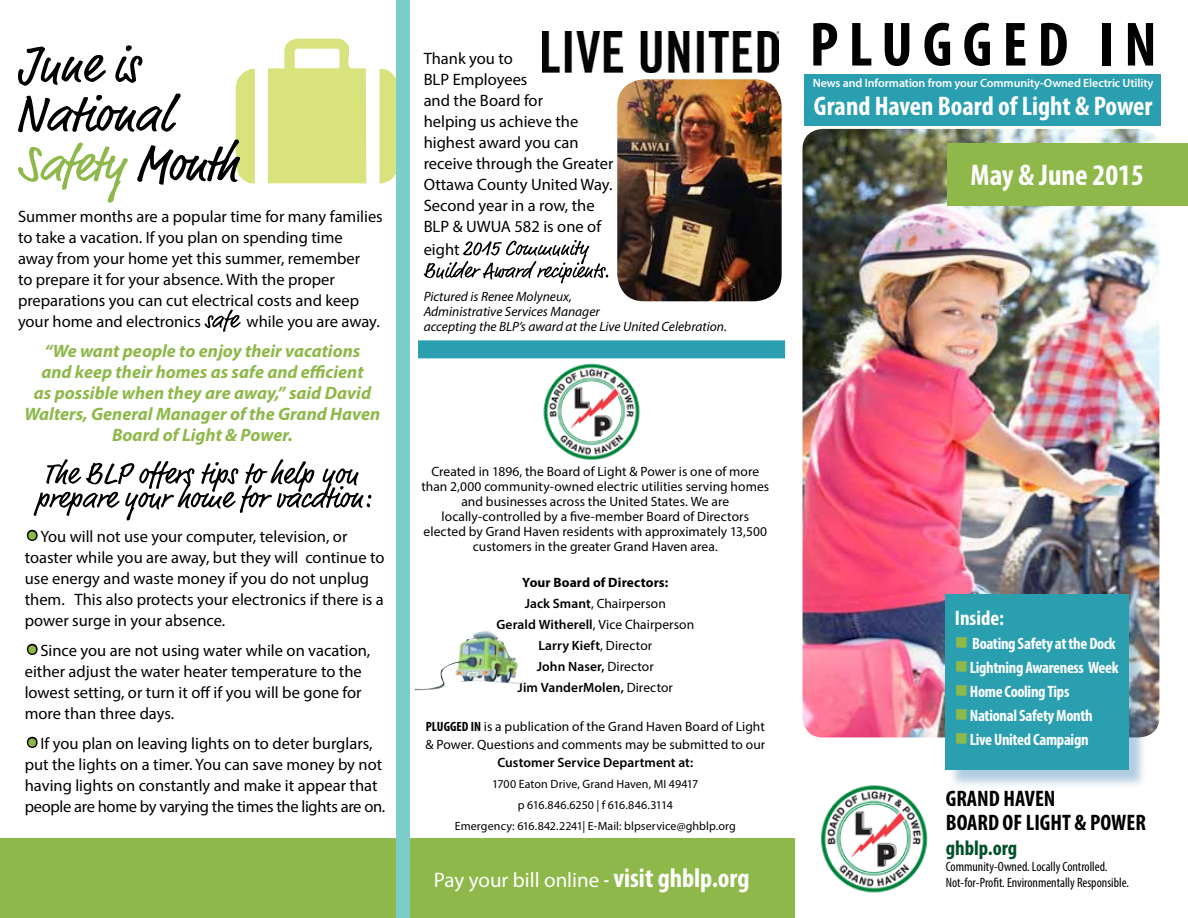
<style>
.page{position:relative;width:1188px;height:918px;background:#fff}
.page>*{position:absolute;margin:0;border:0;box-sizing:border-box;transform-origin:0 0}
.t1{font:700 condensed 63px "Myriad Pro";letter-spacing:.16em;color:#000}
.t2{font:700 condensed 30px "Myriad Pro";color:#fff}
.t3{font:700 condensed 27px "Myriad Pro";color:#fff}
.t4{font:700 condensed 22.5px/24px "Myriad Pro";color:#000}
.t5{font:21px "Myriad Pro";color:#fff}
.t6{font:700 condensed 21px "Myriad Pro";color:#00512a}
.t7{font:700 condensed 21px "Myriad Pro";color:#fff}
.t8{font:italic 700 18px/21px "Myriad Pro";color:#8eb84a;text-align:center}
.t9{font:16.5px/21px "Myriad Pro";color:#000}
.t10{font:700 condensed 16.5px "Myriad Pro";letter-spacing:-.02em;color:#fff}
.t11{font:13.5px/15px "Myriad Pro";letter-spacing:.005em;color:#000;text-align:center}
.t12{font:600 13.5px/21px "Myriad Pro";letter-spacing:.01em;color:#000;text-align:center}
.t13{font:italic 13.5px/15px "Myriad Pro";color:#000}
.t14{font:condensed 13.5px/16.2px "Myriad Pro";color:#000}
.t15{font:12px/21px "Myriad Pro";letter-spacing:.005em;color:#000;text-align:center}
.t16{font:600 12px "Myriad Pro";letter-spacing:-.01em;color:#fff}
.s1{font-family:"Bree";font-weight:700;font-size:30px;color:#8eb84a}
.s2{font-weight:700}
.s3{font-weight:400}
.s4{font-weight:700;font-stretch:condensed}
.s5{font-weight:700;font-stretch:condensed;font-size:27px}
.s6{color:#8eb84a}
</style>
<div class="page">
<img style="left:802px;top:129px;width:357px;height:608px">
<div style="left:948px;top:597px;width:199px;height:192px;background:#2471ab;opacity:.35"></div>
<div style="left:946px;top:595px;width:183px;height:175px;background:#2a9fb0"></div>
<div style="left:804px;top:74px;width:357px;height:52px;background:#2a9fb0"></div>
<div style="left:0;top:838px;width:794px;height:80px;background:#8eb84a"></div>
<img style="left:820px;top:785px;width:108px;height:108px">
<div style="left:947px;top:143px;width:241px;height:63px;background:#8eb84a"></div>
<div style="left:418px;top:340px;width:367px;height:18px;background:#2a9fb0"></div>
<img style="left:235px;top:39px;width:161px;height:144px">
<svg style="left:18px;top:45px;width:124px;height:41px"></svg>
<svg style="left:18px;top:94px;width:163px;height:38px"></svg>
<svg style="left:18px;top:143px;width:110px;height:60px"></svg>
<svg style="left:137px;top:139px;width:103px;height:46px"></svg>
<svg style="left:205px;top:310px;width:36px;height:22px"></svg>
<svg style="left:34px;top:459px;width:337px;height:61px"></svg>
<div style="left:27px;top:530px;width:11px;height:11px;border:3px solid #000;border-radius:50%"></div>
<div style="left:27px;top:644px;width:11px;height:11px;border:3px solid #000;border-radius:50%"></div>
<div style="left:27px;top:737px;width:11px;height:11px;border:3px solid #000;border-radius:50%"></div>
<div style="left:396px;top:0;width:14px;height:918px;background:#7acdc8"></div>
<img style="left:415px;top:631px;width:106px;height:60px">
<svg style="left:424px;top:240px;width:184px;height:43px"></svg>
<img style="left:543px;top:363px;width:97px;height:97px">
<img style="left:543px;top:32px;width:236px;height:40px">
<img style="left:617px;top:79px;width:165px;height:222px">
<p class="t9" style="left:18px;top:206px;width:366px">Summer months are a popular time for many families to take a vacation. If you plan on spending time<br>away from your home yet this summer, remember<br>to prepare it for your absence. With the proper preparations you can cut electrical costs and keep your home and electronics</p>
<p class="t9" style="left:247px;top:311px;width:135px">while you are away.</p>
<p class="t8" style="left:25px;top:340px;width:357px">“We want people to enjoy their vacations<br>and keep their homes as safe and efficient<br>as possible when they are away,” said David Walters, General Manager of the Grand Haven Board of Light &amp; Power.</p>
<p class="t9" style="left:25px;top:526px;width:361px"><span class="s1">•</span>You will not use your computer, television, or toaster while you are away, but they will continue to use energy and waste money if you do not unplug them. This also protects your electronics if there is a power surge in your absence.</p>
<p class="t9" style="left:25px;top:640px;width:347px"><span class="s1">•</span>Since you are not using water while on vacation, either adjust the water heater temperature to the lowest setting, or turn it off if you will be gone for more than three days.</p>
<p class="t9" style="left:25px;top:733px;width:362px"><span class="s1">•</span>If you plan on leaving lights on to deter burglars, put the lights on a timer. You can save money by not having lights on constantly and make it appear that people are home by varying the times the lights are on.</p>
<p class="t9" style="left:424px;top:48px;width:191px">Thank you to<br>BLP Employees<br>and the Board for<br>helping us achieve the highest award you can receive through the Greater<br>Ottawa County United Way.<br>Second year in a row, the<br>BLP &amp; UWUA 582 is one of</p>
<p class="t9" style="left:424px;top:239px;width:37px">eight</p>
<p class="t13" style="left:424px;top:289px;width:305px">Pictured is Renee Molyneux,<br>Administrative Services Manager<br>accepting the BLP’s award at the Live United Celebration.</p>
<p class="t11" style="left:421px;top:464px;width:349px">Created in 1896, the Board of Light &amp; Power is one of more than 2,000 community-owned electric utilities serving homes and businesses across the United States. We are locally-controlled by a five-member Board of Directors elected by Grand Haven residents with approximately 13,500 customers in the greater Grand Haven area.</p>
<p class="t12" style="left:496px;top:572px;width:199px"><span class="s2">Your Board of Directors:<br></span>Jack Smant<span class="s3">, Chairperson<br></span>Gerald Witherell<span class="s3">, Vice Chairperson<br></span>Larry Kieft<span class="s3">, Director<br></span>John Naser, <span class="s3">Director<br></span>Jim VanderMolen, <span class="s3">Director</span></p>
<p class="t11" style="left:425px;top:718px;width:341px;line-height:18px;text-align:left"><span class="s4">PLUGGED IN</span> is a publication of the Grand Haven Board of Light &amp; Power. Questions and comments may be submitted to our</p>
<p class="t12" style="left:497px;top:752px;width:197px">Customer Service Department at:</p>
<p class="t15" style="left:455px;top:774px;width:283px">1700 Eaton Drive, Grand Haven, MI 49417<br>p 616.846.6250 | f 616.846.3114<br>Emergency: 616.842.2241| E-Mail: blpservice@ghblp.org</p>
<p class="t5" style="left:434px;top:867px;width:317px">Pay your bill online <span class="s4">-</span> <span class="s5">visit ghblp.org</span></p>
<h1 class="t1" style="left:810px;top:5px;width:349px">PLUGGED IN</h1>
<p class="t16" style="left:813px;top:76px;width:342px">News and Information from your Community-Owned Electric Utility</p>
<h3 class="t3" style="left:814px;top:89px;width:340px">Grand Haven Board of Light &amp; Power</h3>
<h2 class="t2" style="left:970px;top:156px;width:175px">May &amp; June 2015</h2>
<p class="t7" style="left:955px;top:605px;width:51px">Inside:</p>
<p class="t10" style="left:955px;top:634px;width:162px"><span class="s6">■</span> Boating Safety at the Dock</p>
<p class="t10" style="left:955px;top:658px;width:165px"><span class="s6">■</span>Lightning Awareness Week</p>
<p class="t10" style="left:955px;top:682px;width:116px"><span class="s6">■</span>Home Cooling Tips</p>
<p class="t10" style="left:955px;top:706px;width:140px"><span class="s6">■</span>National Safety Month</p>
<p class="t10" style="left:955px;top:730px;width:135px"><span class="s6">■</span>Live United Campaign</p>
<h3 class="t4" style="left:946px;top:786px;width:202px">GRAND HAVEN<br>BOARD OF LIGHT &amp; POWER</h3>
<p class="t6" style="left:946px;top:835px;width:73px">ghblp.org</p>
<p class="t14" style="left:946px;top:858px;width:185px">Community-Owned. Locally Controlled.<br>Not-for-Profit. Environmentally Responsible.</p>
</div>
